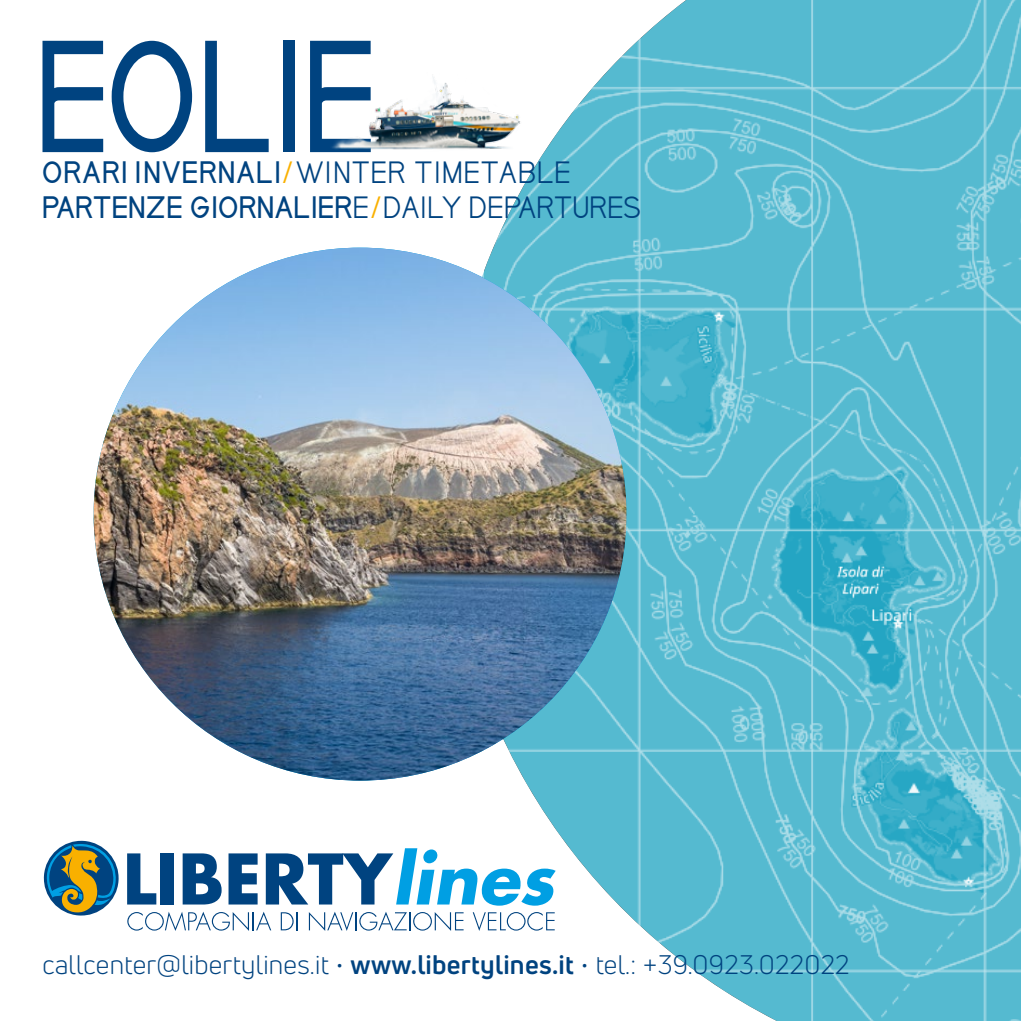
<style>
.page{position:relative;width:1021px;height:1021px;background:#fff}
.page>*{position:absolute;margin:0;border:0;box-sizing:border-box;transform-origin:0 0}
.t1{font:700 137.4px "Kirvy";letter-spacing:-.035em;color:#004380;scale:.88 1}
.t2{font:700 26.7px/35.1px "Kirvy";letter-spacing:-.03em;color:#004380}
.t3{font:26.4px "Uni Neue";letter-spacing:.01em;color:#004380}
.s1{font-weight:400;color:#f9b000}
.s2{font-weight:400}
.s3{font-weight:700}
</style>
<div class="page">
<img style="left:485px;top:0;width:535px;height:1020px">
<img style="left:94px;top:248px;width:532px;height:532px;border-radius:266px">
<svg style="left:43px;top:840px;width:76px;height:76px"></svg>
<svg style="left:127px;top:853px;width:29px;height:51px"></svg>
<div style="left:161px;top:853px;width:13px;height:51px;background:#004380"></div>
<svg style="left:183px;top:853px;width:39px;height:51px"></svg>
<svg style="left:228px;top:853px;width:29px;height:51px"></svg>
<svg style="left:266px;top:848px;width:289px;height:57px"></svg>
<svg style="left:127px;top:911px;width:144px;height:19px"></svg>
<svg style="left:281px;top:912px;width:16px;height:18px"></svg>
<svg style="left:309px;top:911px;width:154px;height:19px"></svg>
<svg style="left:472px;top:912px;width:82px;height:18px"></svg>
<img style="left:333px;top:73px;width:197px;height:88px">
<h1 class="t1" style="left:37px;top:3px;width:394px">EOLIE</h1>
<p class="t2" style="left:43px;top:154px;width:601px">ORARI INVERNALI<span class="s1">/</span><span class="s2">WINTER TIMETABLE<br></span>PARTENZE GIORNALIER<span class="s2">E</span><span class="s1">/</span><span class="s2">DAILY DEPARTURES</span></p>
<p class="t3" style="left:43px;top:949px;width:808px">callcenter@libertylines.it • <span class="s3">www.libertylines.it</span> • tel.: +39.0923.022022</p>
</div>
